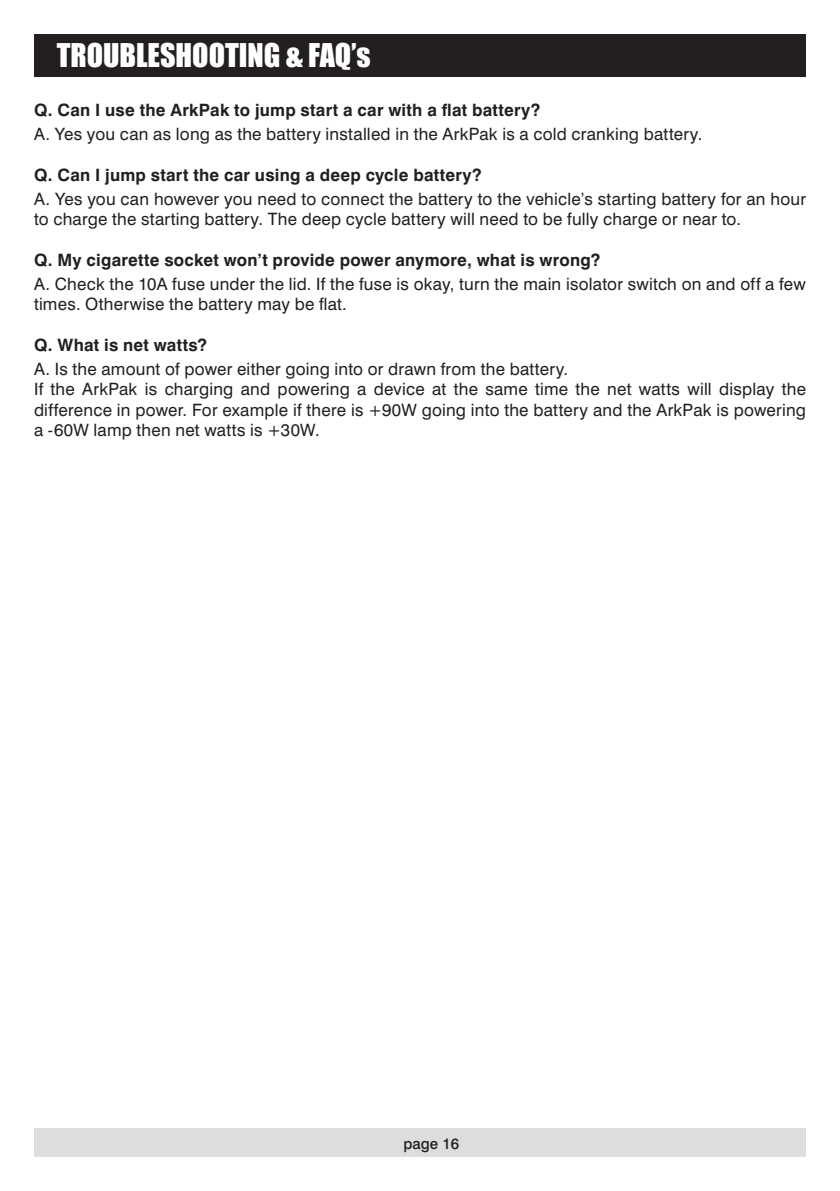
<style>
.page{position:relative;width:840px;height:1191px;background:#fff}
.page>*{position:absolute;margin:0;border:0;box-sizing:border-box;transform-origin:0 0}
.t1{font:30px "Impact";color:#fff}
.t2{font:17px/20.4px "Swiss 721 BT";letter-spacing:.015em;color:#231f20}
.t3{font:700 17px "Swiss 721 BT";letter-spacing:.015em;color:#231f20}
.t4{font:500 15px "Swiss 721 BT";color:#231f20}
</style>
<div class="page">
<div style="left:34px;top:34px;width:771px;height:43px;background:#231f20"></div>
<div style="left:34px;top:1128px;width:771px;height:29px;background:#dcdddf"></div>
<p class="t1" style="left:57px;top:32px;width:315px">TROUBLESHOOTING &amp; FAQ’s</p>
<p class="t3" style="left:34px;top:99px;width:507px">Q. Can I use the ArkPak to jump start a car with a flat battery?</p>
<p class="t2" style="left:34px;top:123px;width:669px">A. Yes you can as long as the battery installed in the ArkPak is a cold cranking battery.</p>
<p class="t3" style="left:34px;top:164px;width:449px">Q. Can I jump start the car using a deep cycle battery?</p>
<p class="t2" style="left:34px;top:188px;width:773px">A. Yes you can however you need to connect the battery to the vehicle’s starting battery for an hour to charge the starting battery. The deep cycle battery will need to be fully charge or near to.</p>
<p class="t3" style="left:34px;top:249px;width:567px">Q. My cigarette socket won’t provide power anymore, what is wrong?</p>
<p class="t2" style="left:34px;top:273px;width:772px">A. Check the 10A fuse under the lid. If the fuse is okay, turn the main isolator switch on and off a few times. Otherwise the battery may be flat.</p>
<p class="t3" style="left:34px;top:334px;width:174px">Q. What is net watts?</p>
<p class="t2" style="left:34px;top:359px;width:535px">A. Is the amount of power either going into or drawn from the battery.</p>
<p class="t2" style="left:34px;top:379px;width:773px;text-align:justify">If the ArkPak is charging and powering a device at the same time the net watts will display the difference in power. For example if there is +90W going into the battery and the ArkPak is powering a -60W lamp then net watts is +30W.</p>
<p class="t4" style="left:403px;top:1134px;width:57px">page 16</p>
</div>
